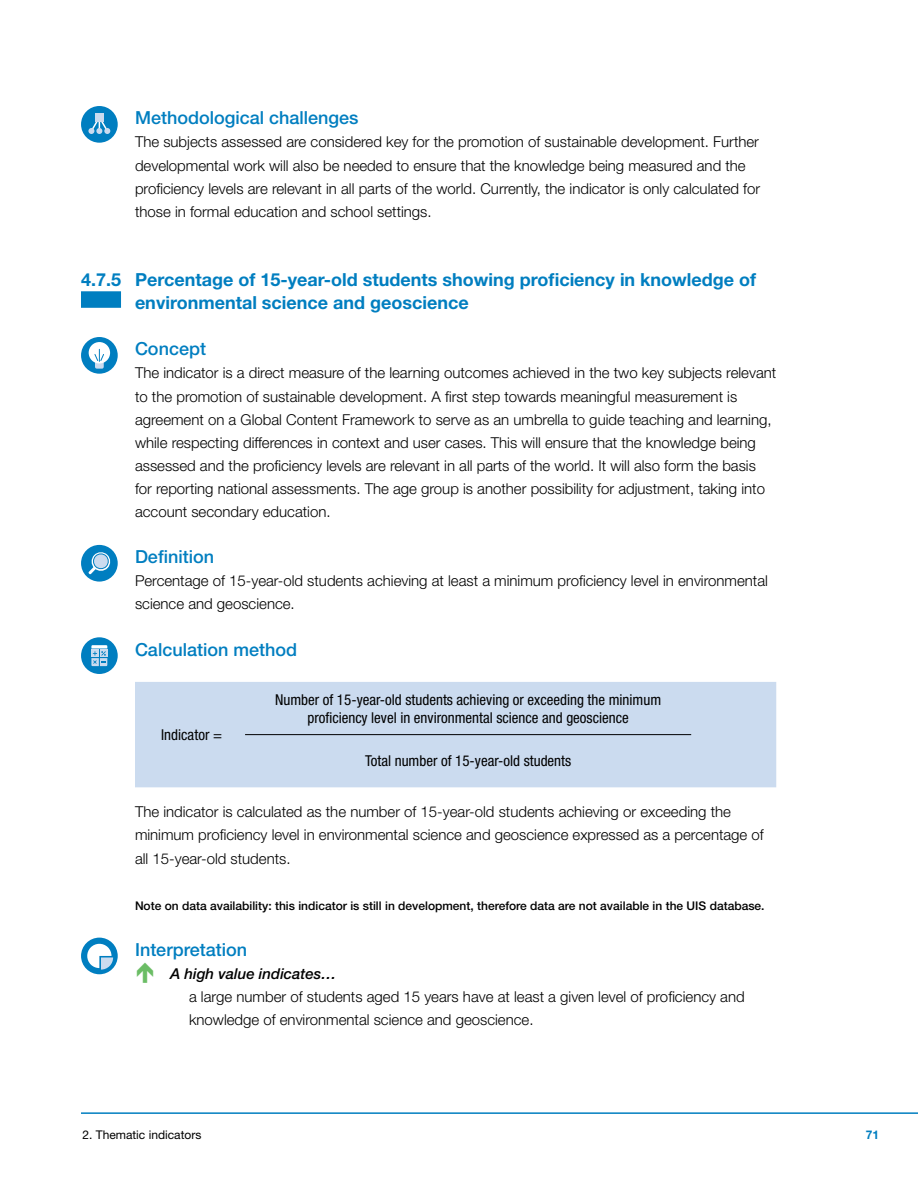
<style>
.page{position:relative;width:918px;height:1188px;background:#fff}
.page>*{position:absolute;margin:0;border:0;box-sizing:border-box;transform-origin:0 0}
.HEAD_TArget2{font:700 18px/23.1px "Helvetica Neue LT Std";color:#007ec0}
.HEAD_E{font:500 18px "Helvetica Neue LT Std";color:#007ec0}
.HEAD_D_Calculation{font:500 18px "Helvetica Neue LT Std";color:#007ec0}
.TEXT_body_TARGETS{font:300 15px/23.1px "Helvetica Neue LT Std";color:#000}
.Text_formula{font:condensed 15px/18px "Helvetica Neue LT Std";color:#000;text-align:center}
.TEXT_BODY_TARGETS_3p{font:300 15px/23.1px "Helvetica Neue LT Std";color:#000}
.TEXT_body_TARGETS-2{font:italic 500 15px "Helvetica Neue LT Std";color:#000}
.Note_on_data_availab{font:500 12px "Helvetica Neue LT Std";color:#000}
.t1{font:12px "Helvetica Neue LT Std";color:#000}
.t2{font:700 12px "Helvetica Neue LT Std";color:#007ec0}
</style>
<div class="page">
<hr style="left:81px;top:1112px;width:837px;height:2px;background:#007ec0">
<div style="left:81px;top:291px;width:40px;height:17px;background:#007ec0"></div>
<div style="left:135px;top:682px;width:641px;height:105px;background:#cbdbef"></div>
<hr style="left:245px;top:734px;width:446px;height:1px;background:#000">
<div style="left:81px;top:106px;width:37px;height:37px;background:#007ec0;border-radius:50%"></div>
<svg style="left:88px;top:122px;width:22px;height:12px"></svg>
<div style="left:95px;top:114px;width:9px;height:8px;background:#cbdbef"></div>
<div style="left:81px;top:337px;width:37px;height:37px;background:#007ec0;border-radius:50%"></div>
<div style="left:95px;top:358px;width:9px;height:11px;background:#cbdbef;border-radius:2px"></div>
<div style="left:89px;top:342px;width:21px;height:21px;background:#fff;border-radius:50%"></div>
<svg style="left:94px;top:349px;width:10px;height:13px"></svg>
<div style="left:81px;top:545px;width:37px;height:37px;background:#007ec0;border-radius:50%"></div>
<svg style="left:88px;top:552px;width:23px;height:23px"></svg>
<div style="left:81px;top:637px;width:37px;height:37px;background:#007ec0;border-radius:50%"></div>
<svg style="left:91px;top:645px;width:16px;height:21px"></svg>
<div style="left:81px;top:938px;width:37px;height:36px;background:#007ec0;border-radius:50%"></div>
<svg style="left:86px;top:943px;width:27px;height:27px"></svg>
<p class="HEAD_E" style="left:135px;top:107px;width:225px">Methodological challenges</p>
<p class="TEXT_body_TARGETS" style="left:135px;top:130px;width:627px">The subjects assessed are considered key for the promotion of sustainable development. Further developmental work will also be needed to ensure that the knowledge being measured and the proficiency levels are relevant in all parts of the world. Currently, the indicator is only calculated for those in formal education and school settings.</p>
<p class="HEAD_TArget2" style="left:135px;top:268px;width:623px;text-indent:-54px">4.7.5 Percentage of 15-year-old students showing proficiency in knowledge of environmental science and geoscience</p>
<p class="HEAD_E" style="left:135px;top:338px;width:73px">Concept</p>
<p class="TEXT_body_TARGETS" style="left:135px;top:361px;width:643px">The indicator is a direct measure of the learning outcomes achieved in the two key subjects relevant to the promotion of sustainable development. A first step towards meaningful measurement is agreement on a Global Content Framework to serve as an umbrella to guide teaching and learning, while respecting differences in context and user cases. This will ensure that the knowledge being assessed and the proficiency levels are relevant in all parts of the world. It will also form the basis for reporting national assessments. The age group is another possibility for adjustment, taking into account secondary education.</p>
<p class="HEAD_E" style="left:135px;top:546px;width:81px">Definition</p>
<p class="TEXT_body_TARGETS" style="left:135px;top:569px;width:634px">Percentage of 15-year-old students achieving at least a minimum proficiency level in environmental science and geoscience.</p>
<p class="HEAD_D_Calculation" style="left:135px;top:639px;width:164px">Calculation method</p>
<p class="Text_formula" style="left:275px;top:690px;width:388px">Number of 15-year-old students achieving or exceeding the minimum proficiency level in environmental science and geoscience</p>
<p class="Text_formula" style="left:365px;top:752px;width:208px">Total number of 15-year-old students</p>
<p class="TEXT_body_TARGETS" style="left:135px;top:800px;width:630px">The indicator is calculated as the number of 15-year-old students achieving or exceeding the minimum proficiency level in environmental science and geoscience expressed as a percentage of all 15-year-old students.</p>
<p class="Note_on_data_availab" style="left:135px;top:898px;width:631px">Note on data availability: this indicator is still in development, therefore data are not available in the UIS database.</p>
<p class="HEAD_E" style="left:135px;top:939px;width:114px">Interpretation</p>
<p class="TEXT_body_TARGETS-2" style="left:170px;top:965px;width:168px">A high value indicates…</p>
<p class="TEXT_BODY_TARGETS_3p" style="left:189px;top:985px;width:557px">a large number of students aged 15 years have at least a given level of proficiency and knowledge of environmental science and geoscience.</p>
<p class="Text_formula" style="left:161px;top:726px;width:62px">Indicator =</p>
<p class="t1" style="left:82px;top:1127px;width:120px">2. Thematic indicators</p>
<p class="t2" style="left:866px;top:1127px;width:15px">71</p>
</div>
